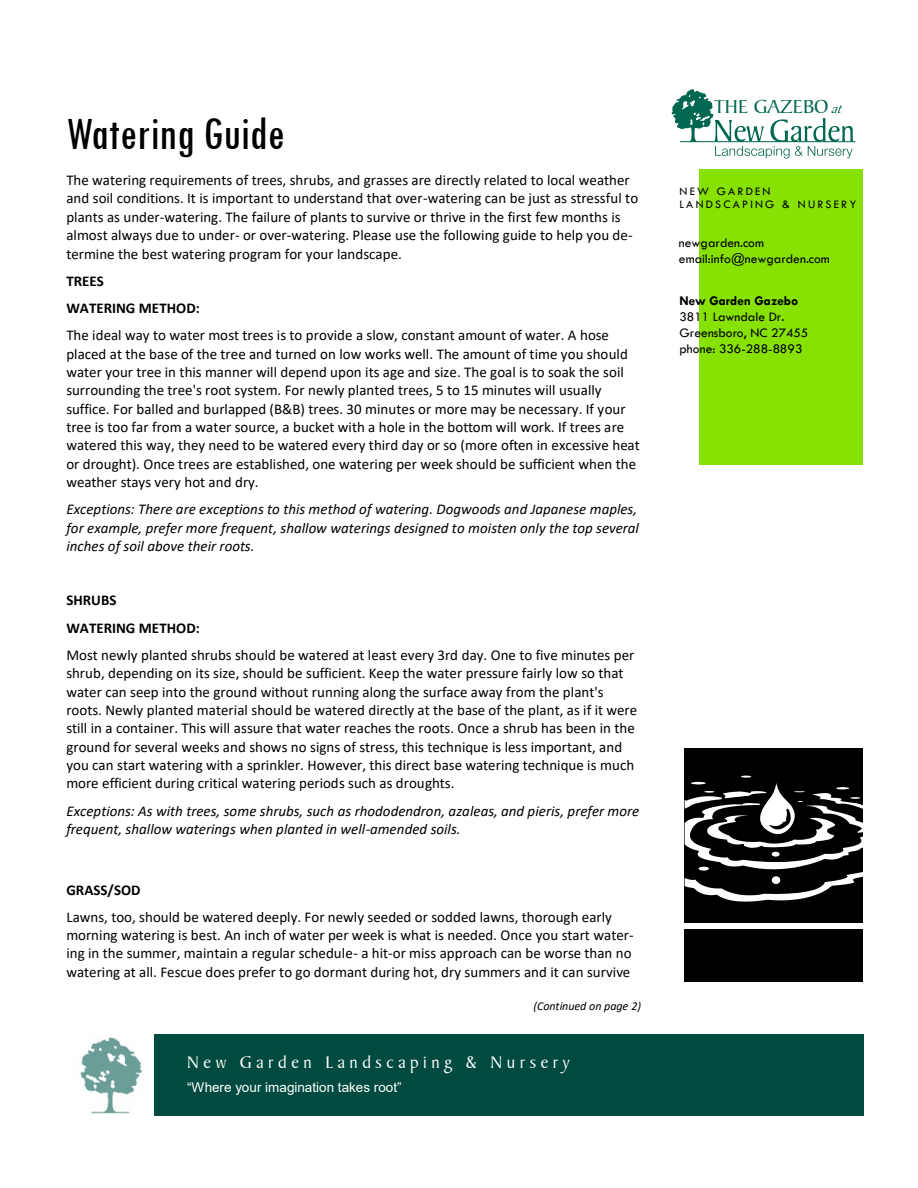
<style>
.page{position:relative;width:918px;height:1188px;background:#fff}
.page>*{position:absolute;margin:0;border:0;box-sizing:border-box;transform-origin:0 0}
.t1{font:condensed 48px "Tw Cen";color:#000}
.t2{font:20.1px "Baker Signet BT";color:#006750}
.t3{font:18px "Baker Signet BT";color:#fff}
.t4{font:15px/18.3px "Calibri";color:#000}
.t5{font:italic 15px/18.3px "Calibri";color:#000}
.t6{font:700 15px/27.3px "Calibri";color:#000}
.t7{font:13.5px/16.2px "Tw Cen";color:#000}
.t8{font:13.5px "Arial";color:#fff}
.t9{font:700 13.5px "Tw Cen";color:#000}
.t10{font:italic 12px "Calibri";color:#000}
.t11{font:11.85px/12.9px "Tw Cen";letter-spacing:.195em;color:#000}
</style>
<div class="page">
<div style="left:139px;top:1034px;width:725px;height:81px;background:#004a3f"></div>
<img style="left:80px;top:1034px;width:74px;height:81px">
<div style="left:685px;top:748px;width:178px;height:233px;background:#000"></div>
<svg style="left:685px;top:776px;width:178px;height:126px"></svg>
<div style="left:685px;top:923px;width:178px;height:5px;background:#fff"></div>
<div style="left:699px;top:170px;width:164px;height:295px;background:#87e102"></div>
<hr style="left:680px;top:141px;width:175px;height:1px;background:#006750">
<svg style="left:671px;top:89px;width:182px;height:69px"></svg>
<h1 class="t1" style="left:66px;top:118px;width:220px">Watering Guide</h1>
<p class="t4" style="left:66px;top:172px;width:573px">The watering requirements of trees, shrubs, and grasses are directly related to local weather and soil conditions. It is important to understand that over-watering can be just as stressful to plants as under-watering. The failure of plants to survive or thrive in the first few months is almost always due to under- or over-watering. Please use the following guide to help you de&shy;termine the best watering program for your landscape.</p>
<p class="t6" style="left:66px;top:268px;width:135px">TREES<br>WATERING METHOD:</p>
<p class="t4" style="left:66px;top:328px;width:575px">The ideal way to water most trees is to provide a slow, constant amount of water. A hose placed at the base of the tree and turned on low works well. The amount of time you should water your tree in this manner will depend upon its age and size. The goal is to soak the soil surrounding the tree's root system. For newly planted trees, 5 to 15 minutes will usually suffice. For balled and burlapped (B&amp;B) trees. 30 minutes or more may be necessary. If your tree is too far from a water source, a bucket with a hole in the bottom will work. If trees are watered this way, they need to be watered every third day or so (more often in excessive heat or drought). Once trees are established, one watering per week should be sufficient when the weather stays very hot and dry.</p>
<p class="t5" style="left:66px;top:501px;width:574px">Exceptions: There are exceptions to this method of watering. Dogwoods and Japanese maples, for example, prefer more frequent, shallow waterings designed to moisten only the top several inches of soil above their roots.</p>
<p class="t6" style="left:66px;top:588px;width:135px">SHRUBS<br>WATERING METHOD:</p>
<p class="t4" style="left:66px;top:647px;width:572px">Most newly planted shrubs should be watered at least every 3rd day. One to five minutes per shrub, depending on its size, should be sufficient. Keep the water pressure fairly low so that water can seep into the ground without running along the surface away from the plant's roots. Newly planted material should be watered directly at the base of the plant, as if it were still in a container. This will assure that water reaches the roots. Once a shrub has been in the ground for several weeks and shows no signs of stress, this technique is less important, and you can start watering with a sprinkler. However, this direct base watering technique is much more efficient during critical watering periods such as droughts.</p>
<p class="t5" style="left:66px;top:803px;width:574px">Exceptions: As with trees, some shrubs, such as rhododendron, azaleas, and pieris, prefer more frequent, shallow waterings when planted in well-amended soils.</p>
<p class="t6" style="left:66px;top:877px;width:76px">GRASS/SOD</p>
<p class="t4" style="left:66px;top:909px;width:569px">Lawns, too, should be watered deeply. For newly seeded or sodded lawns, thorough early morning watering is best. An inch of water per week is what is needed. Once you start water&shy;ing in the summer, maintain a regular schedule- a hit-or miss approach can be worse than no watering at all. Fescue does prefer to go dormant during hot, dry summers and it can survive</p>
<p class="t10" style="left:533px;top:1001px;width:109px">(Continued on page 2)</p>
<p class="t3" style="left:187px;top:1054px;width:384px">N e w G a r d e n L a n d s c a p i n g &amp; N u r s e r y</p>
<p class="t8" style="left:187px;top:1082px;width:216px">“Where your imagination takes root”</p>
<h2 class="t2" style="left:714px;top:97px;width:116px">THE GAZEBO</h2>
<p class="t11" style="left:680px;top:185px;width:178px">NE W G AR D EN<br>L AN D S CA PI N G &amp; N UR S ERY</p>
<p class="t7" style="left:679px;top:235px;width:152px">newgarden.com email:info@newgarden.com</p>
<p class="t9" style="left:680px;top:295px;width:120px">New Garden Gazebo</p>
<p class="t7" style="left:680px;top:309px;width:130px">3811 Lawndale Dr.<br>Greensboro, NC 27455 phone: 336-288-8893</p>
</div>
